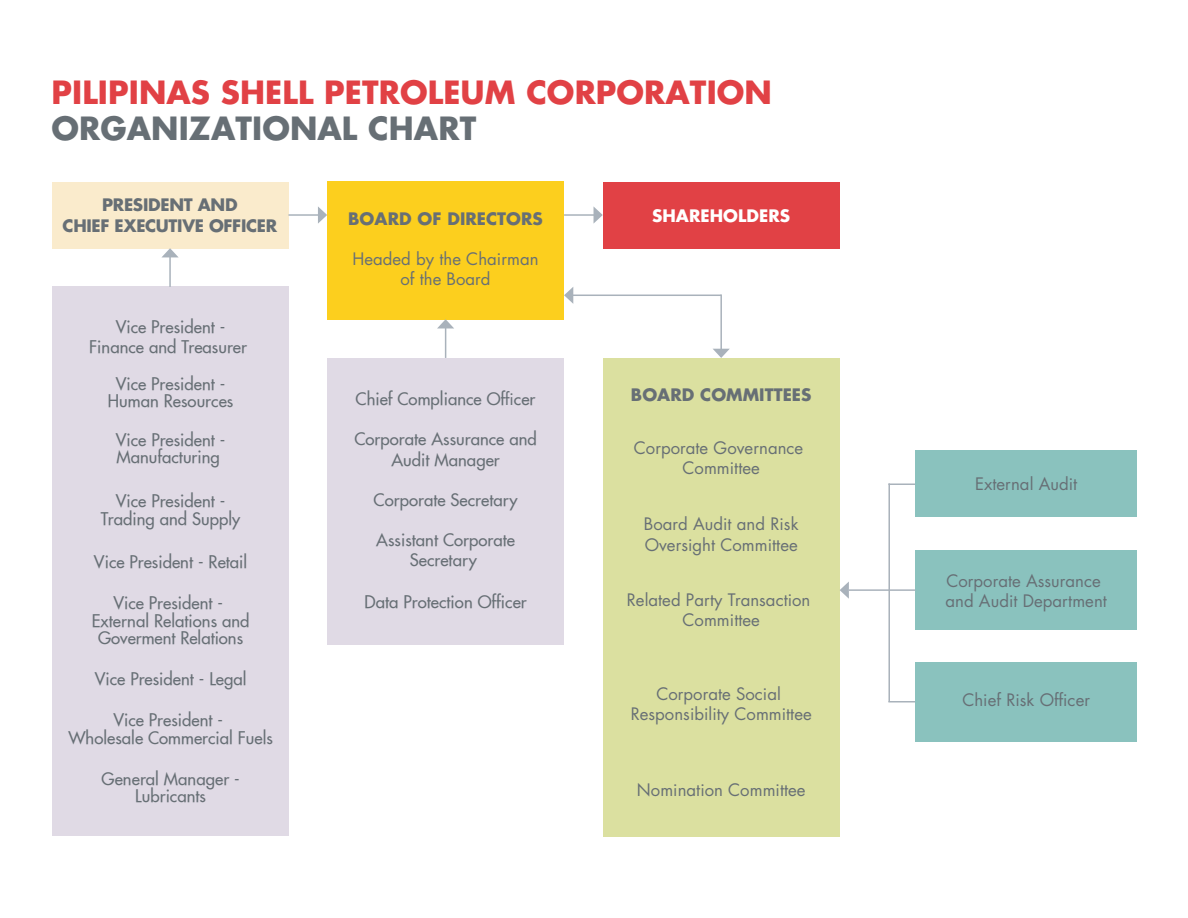
<style>
.page{position:relative;width:1188px;height:918px;background:#fff}
.page>*{position:absolute;margin:0;border:0;box-sizing:border-box;transform-origin:0 0}
.t1{font:700 31.2px "Futura Std";letter-spacing:.005em;color:#e14145}
.t2{font:700 31.2px "Futura Std";letter-spacing:.005em;color:#676f75}
.t3{font:16.8px/17.1px "Futura";letter-spacing:.005em;color:#676f75;text-align:center}
.t4{font:16.8px/20.1px "Futura Std";letter-spacing:.005em;color:#676f75;text-align:center}
.t5{font:700 16.8px/20.1px "Futura Std";letter-spacing:-.015em;color:#676f75;text-align:center}
.t6{font:700 16.8px "Futura Std";letter-spacing:.005em;color:#676f75}
.t7{font:700 16.8px "Futura Std";letter-spacing:.005em;color:#fff}
.s1{font-family:"Futura Std"}
</style>
<div class="page">
<div style="left:52px;top:182px;width:236px;height:66px;background:#faebcc"></div>
<div style="left:915px;top:450px;width:221px;height:67px;background:#8ac2be"></div>
<div style="left:915px;top:551px;width:221px;height:79px;background:#8ac2be"></div>
<div style="left:915px;top:662px;width:221px;height:79px;background:#8ac2be"></div>
<div style="left:603px;top:358px;width:237px;height:478px;background:#dbe0a0"></div>
<div style="left:52px;top:287px;width:236px;height:549px;background:#e0dae5"></div>
<hr style="left:169px;top:254px;width:2px;height:33px;background:#a9b2bb">
<svg style="left:161px;top:248px;width:18px;height:9px"></svg>
<div style="left:327px;top:358px;width:237px;height:287px;background:#e0dae5"></div>
<div style="left:327px;top:182px;width:237px;height:138px;background:#fccf1e"></div>
<hr style="left:445px;top:325px;width:1px;height:33px;background:#a9b2bb">
<svg style="left:437px;top:319px;width:17px;height:9px"></svg>
<hr style="left:720px;top:294px;width:2px;height:62px;background:#a9b2bb">
<hr style="left:288px;top:214px;width:33px;height:2px;background:#a9b2bb">
<svg style="left:318px;top:206px;width:9px;height:18px"></svg>
<div style="left:603px;top:182px;width:237px;height:66px;background:#e14145"></div>
<hr style="left:564px;top:214px;width:33px;height:2px;background:#a9b2bb">
<svg style="left:594px;top:207px;width:9px;height:16px"></svg>
<hr style="left:570px;top:295px;width:151px;height:1px;background:#a9b2bb">
<svg style="left:564px;top:287px;width:9px;height:17px"></svg>
<svg style="left:713px;top:349px;width:17px;height:9px"></svg>
<svg style="left:840px;top:582px;width:9px;height:17px"></svg>
<hr style="left:849px;top:589px;width:66px;height:2px;background:#a9b2bb">
<hr style="left:888px;top:483px;width:2px;height:219px;background:#a9b2bb">
<hr style="left:888px;top:701px;width:27px;height:2px;background:#a9b2bb">
<hr style="left:888px;top:483px;width:27px;height:2px;background:#a9b2bb">
<h1 class="t1" style="left:52px;top:72px;width:722px">PILIPINAS SHELL PETROLEUM CORPORATION</h1>
<h1 class="t2" style="left:52px;top:107px;width:426px">ORGANIZATIONAL CHART</h1>
<p class="t5" style="left:63px;top:195px;width:216px">PRESIDENT AND<br>CHIEF EXECUTIVE OFFICER</p>
<p class="t3" style="left:89px;top:316px;width:159px;line-height:20.1px">Vice President -<br>Finance and Treasurer</p>
<p class="t3" style="left:108px;top:375px;width:127px">Vice President -<br>Human Resources</p>
<p class="t3" style="left:116px;top:431px;width:111px;text-align:left">Vice President -<br>Manufacturing</p>
<p class="t3" style="left:101px;top:493px;width:141px">Vice President -<br>Trading and Supply</p>
<p class="t3" style="left:94px;top:553px;width:155px">Vice President - Retail</p>
<p class="t3" style="left:92px;top:595px;width:159px">Vice President -<br>External Relations and<br>Goverment Relations</p>
<p class="t3" style="left:95px;top:670px;width:153px">Vice President - Legal</p>
<p class="t3" style="left:68px;top:712px;width:206px">Vice President -<br>Wholesale Commercial Fuels</p>
<p class="t3" style="left:102px;top:771px;width:140px">General Manager -<br>Lubricants</p>
<p class="t6" style="left:348px;top:207px;width:196px">BOARD OF DIRECTORS</p>
<p class="t4" style="left:352px;top:249px;width:188px">Headed by the Chairman of the Board</p>
<p class="t3" style="left:356px;top:391px;width:181px">Chief Compliance Of<span class="s1">fi</span>cer</p>
<p class="t3" style="left:354px;top:429px;width:184px;line-height:20.1px">Corporate Assurance and<br>Audit Manager</p>
<p class="t3" style="left:374px;top:491px;width:145px">Corporate Secretary</p>
<p class="t3" style="left:376px;top:530px;width:140px;line-height:20.1px">Assistant Corporate<br>Secretary</p>
<p class="t3" style="left:365px;top:593px;width:164px">Data Protection Officer</p>
<p class="t7" style="left:652px;top:204px;width:139px">SHAREHOLDERS</p>
<p class="t6" style="left:631px;top:384px;width:182px">BOARD COMMITTEES</p>
<p class="t4" style="left:634px;top:438px;width:171px">Corporate Governance<br>Committee</p>
<p class="t4" style="left:644px;top:514px;width:156px;text-align:left">Board Audit and Risk<br>Oversight Committee</p>
<p class="t4" style="left:627px;top:590px;width:185px">Related Party Transaction<br>Committee</p>
<p class="t4" style="left:631px;top:684px;width:183px">Corporate Social<br>Responsibility Committee</p>
<p class="t4" style="left:637px;top:780px;width:170px">Nomination Committee</p>
<p class="t4" style="left:975px;top:474px;width:104px">External Audit</p>
<p class="t4" style="left:945px;top:571px;width:163px;text-align:left">Corporate Assurance and Audit Department</p>
<p class="t4" style="left:962px;top:690px;width:129px">Chief Risk Officer</p>
</div>
